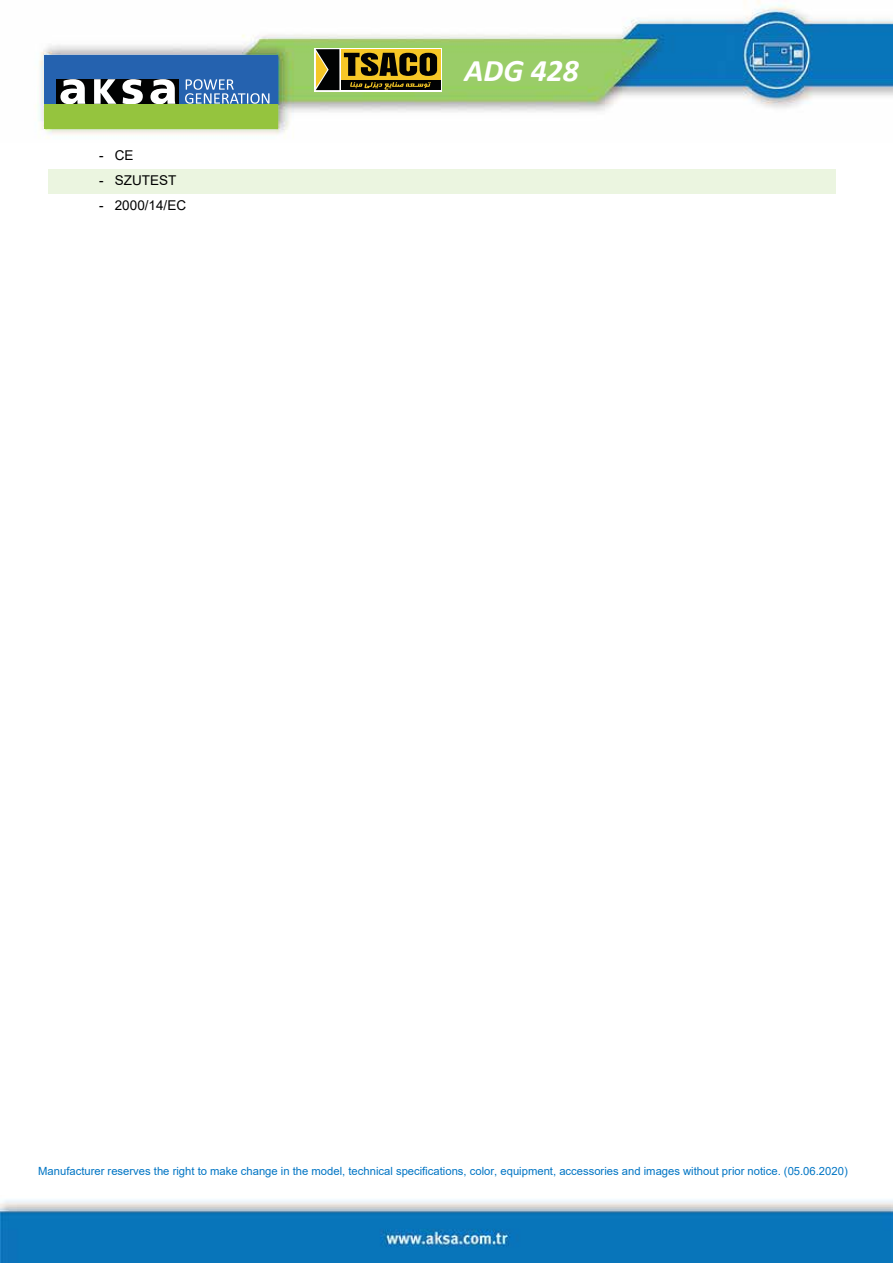
<style>
.page{position:relative;width:893px;height:1263px;background:#fff}
.page>*{position:absolute;margin:0;border:0;box-sizing:border-box;transform-origin:0 0}
.t1{font:italic 700 31.5px "Calibri";color:#fff}
.t2{font:13.5px "Arial";color:#000}
.t3{font:11.25px "Arial";color:#0075c4}
</style>
<div class="page">
<img style="left:36px;top:0;width:856px;height:138px">
<img style="left:0;top:1200px;width:892px;height:63px">
<div style="left:48px;top:169px;width:788px;height:25px;background:#ebf5e0"></div>
<svg style="left:314px;top:48px;width:128px;height:44px"></svg>
<div style="left:340px;top:49px;width:100px;height:30px;background:linear-gradient(to bottom,#f6c726,#f6c726)"></div>
<div style="left:340px;top:81px;width:100px;height:9px;background:#010202"></div>
<svg style="left:316px;top:49px;width:121px;height:41px;background:#665415"></svg>
<div style="left:44px;top:104px;width:234px;height:24px;background:#95c43e"></div>
<div style="left:44px;top:55px;width:234px;height:49px;background:#2562af"></div>
<div style="left:57px;top:79px;width:122px;height:25px;background:#010202"></div>
<svg style="left:60px;top:79px;width:25px;height:25px"></svg>
<svg style="left:150px;top:79px;width:25px;height:25px"></svg>
<svg style="left:122px;top:79px;width:21px;height:25px"></svg>
<svg style="left:94px;top:79px;width:22px;height:25px"></svg>
<svg style="left:185px;top:79px;width:84px;height:25px"></svg>
<p class="t2" style="left:99px;top:146px;width:36px">- CE</p>
<p class="t2" style="left:99px;top:171px;width:79px">- SZUTEST</p>
<p class="t2" style="left:99px;top:196px;width:89px">- 2000/14/EC</p>
<h1 class="t1" style="left:464px;top:48px;width:116px">ADG 428</h1>
<p class="t3" style="left:38px;top:1163px;width:811px">Manufacturer reserves the right to make change in the model, technical specifications, color, equipment, accessories and images without prior notice. (05.06.2020)</p>
</div>
